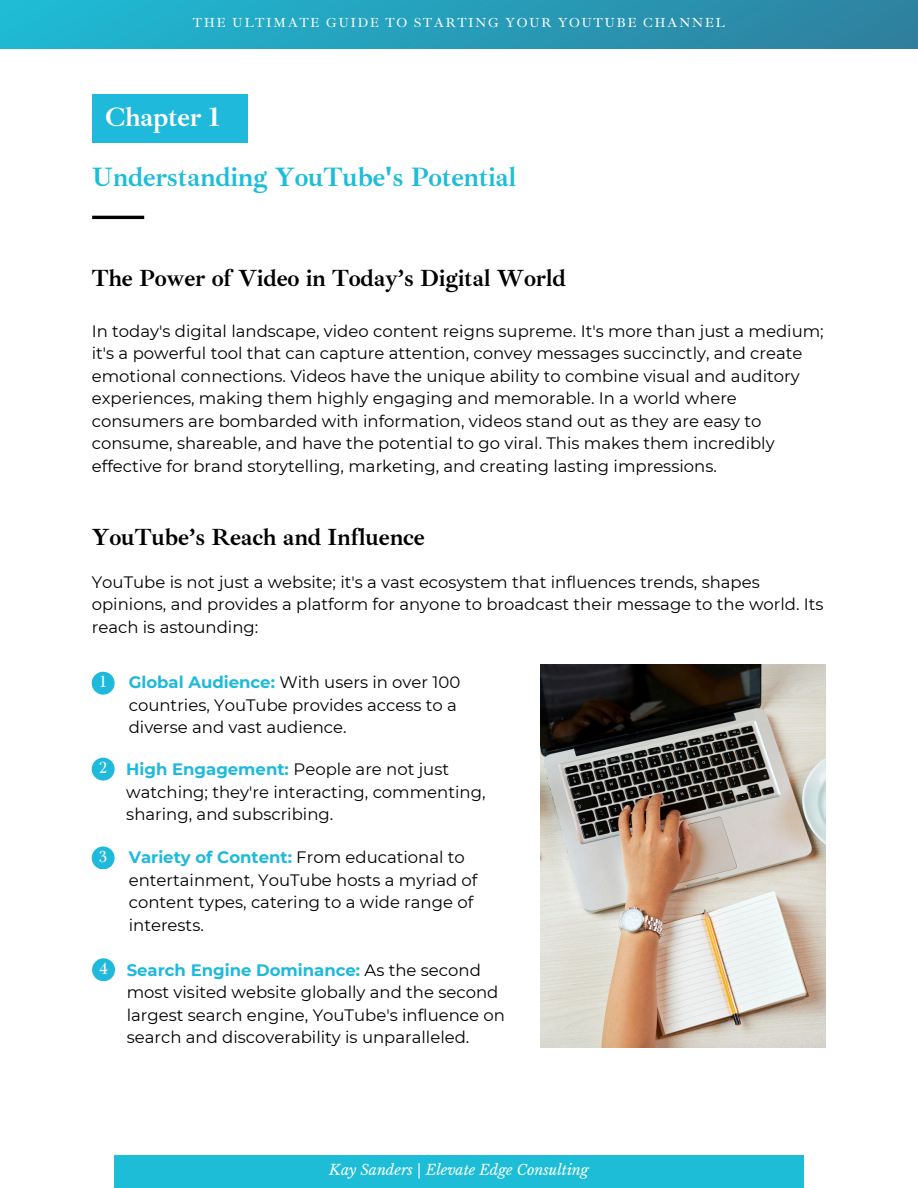
<style>
.page{position:relative;width:918px;height:1188px;background:#fff}
.page>*{position:absolute;margin:0;border:0;box-sizing:border-box;transform-origin:0 0}
.t1{font:700 27.3px "Ibarra Real Nova";letter-spacing:-.01em;color:#1ebdd7}
.t2{font:700 27.3px "Ibarra Real Nova";letter-spacing:-.01em;color:#fff}
.t3{font:700 24px "Ibarra Real Nova";letter-spacing:-.01em;color:#000}
.t4{font:16.5px/22.5px "Montserrat";color:#000}
.t5{font:16.5px "Ibarra Real Nova";color:#fff}
.t6{font:italic 14.25px "Libre Baskerville";color:#fff}
.t7{font:13.5px "Ibarra Real Nova";letter-spacing:.11em;color:#fff}
.s1{font-weight:700;color:#1fb9db}
</style>
<div class="page">
<div style="left:114px;top:1155px;width:690px;height:33px;background:#1ebdd7"></div>
<div style="left:1px;top:0;width:916px;height:48px;background:linear-gradient(to right,#1fbad5,#2f809e)"></div>
<div style="left:92px;top:95px;width:156px;height:48px;background:#1fb9db"></div>
<hr style="left:92px;top:216px;width:52px;height:3px;background:#000">
<div style="left:92px;top:672px;width:22px;height:22px;background:#1fb9db;border-radius:50%"></div>
<div style="left:92px;top:758px;width:22px;height:22px;background:#1fb9db;border-radius:50%"></div>
<div style="left:92px;top:846px;width:22px;height:23px;background:#1fb9db;border-radius:50%"></div>
<div style="left:92px;top:958px;width:23px;height:23px;background:#1fb9db;border-radius:50%"></div>
<img style="left:540px;top:665px;width:286px;height:382px">
<p class="t7" style="left:193px;top:15px;width:534px">THE ULTIMATE GUIDE TO STARTING YOUR YOUTUBE CHANNEL</p>
<p class="t2" style="left:105px;top:100px;width:116px">Chapter 1</p>
<p class="t1" style="left:92px;top:160px;width:426px">Understanding YouTube's Potential</p>
<p class="t3" style="left:92px;top:263px;width:476px">The Power of Video in Today’s Digital World</p>
<p class="t4" style="left:92px;top:320px;width:734px">In today's digital landscape, video content reigns supreme. It's more than just a medium; it's a powerful tool that can capture attention, convey messages succinctly, and create emotional connections. Videos have the unique ability to combine visual and auditory experiences, making them highly engaging and memorable. In a world where consumers are bombarded with information, videos stand out as they are easy to consume, shareable, and have the potential to go viral. This makes them incredibly effective for brand storytelling, marketing, and creating lasting impressions.</p>
<p class="t3" style="left:92px;top:522px;width:334px">YouTube’s Reach and Influence</p>
<p class="t4" style="left:92px;top:571px;width:733px">YouTube is not just a website; it's a vast ecosystem that influences trends, shapes opinions, and provides a platform for anyone to broadcast their message to the world. Its reach is astounding:</p>
<p class="t4" style="left:129px;top:671px;width:333px"><span class="s1">Global Audience:</span> With users in over 100 countries, YouTube provides access to a diverse and vast audience.</p>
<p class="t5" style="left:100px;top:671px;width:8px">1</p>
<p class="t5" style="left:99px;top:757px;width:10px">2</p>
<p class="t4" style="left:126px;top:758px;width:361px"><span class="s1">High Engagement:</span> People are not just watching; they're interacting, commenting, sharing, and subscribing.</p>
<p class="t5" style="left:99px;top:847px;width:10px">3</p>
<p class="t4" style="left:129px;top:846px;width:350px"><span class="s1">Variety of Content:</span> From educational to entertainment, YouTube hosts a myriad of content types, catering to a wide range of interests.</p>
<p class="t5" style="left:99px;top:959px;width:11px">4</p>
<p class="t4" style="left:127px;top:959px;width:380px"><span class="s1">Search Engine Dominance:</span> As the second most visited website globally and the second largest search engine, YouTube's influence on search and discoverability is unparalleled.</p>
<p class="t6" style="left:329px;top:1162px;width:261px">Kay Sanders | Elevate Edge Consulting</p>
</div>
